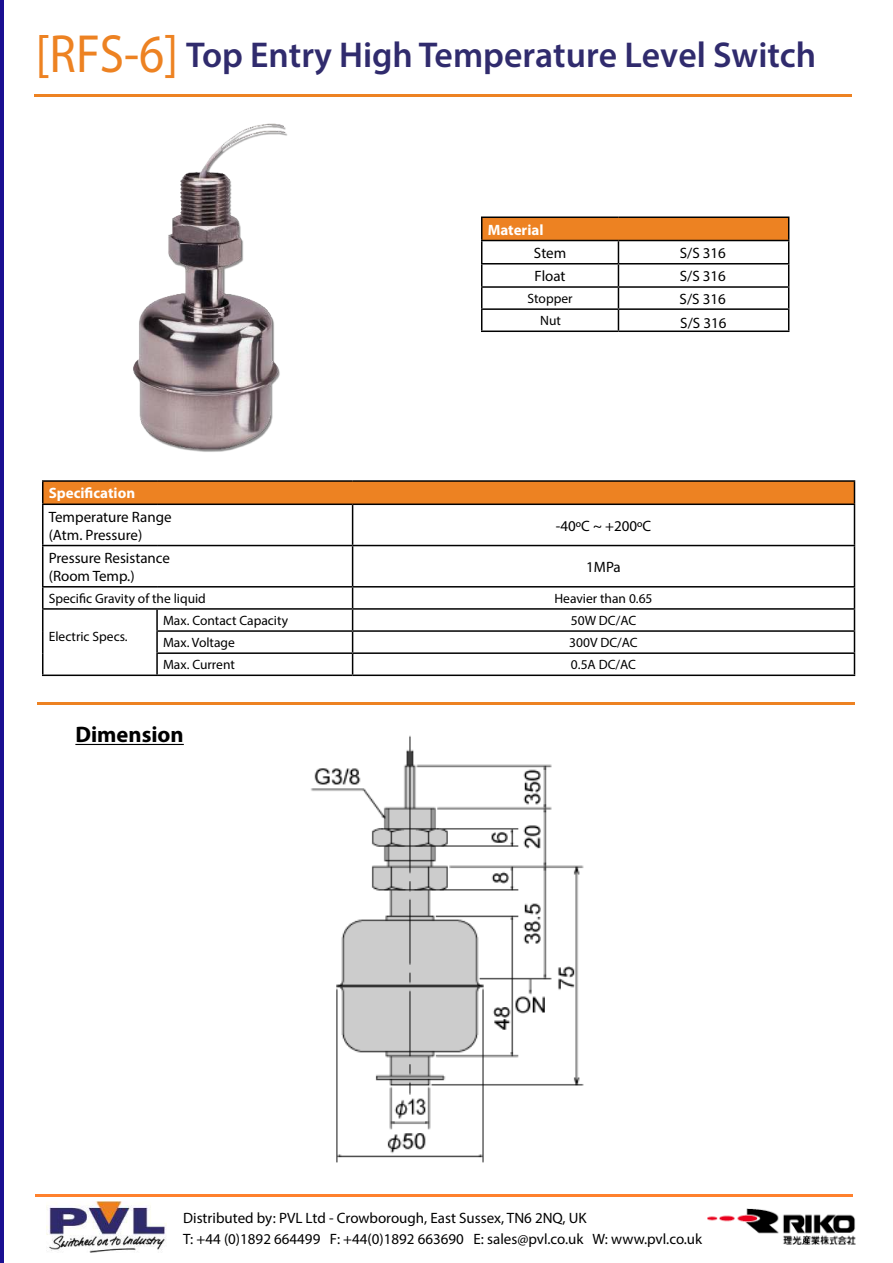
<style>
.page{position:relative;width:893px;height:1263px;background:#fff}
.page>*{position:absolute;margin:0;border:0;box-sizing:border-box;transform-origin:0 0}
.t1{font:600 36px "Myriad Pro";color:#302b6d}
.t2{font:700 22.5px "Myriad Pro";color:#000}
.t3{font:15px/18px "Myriad Pro";color:#000}
.t4{font:700 15px "Myriad Pro";color:#fff}
.t5{font:13.5px "Myriad Pro";color:#000}
.s1{font-weight:400;font-size:54px;color:#ed8222}
</style>
<div class="page">
<hr style="left:0;top:0;width:4px;height:1263px;background:#1a0f92">
<hr style="left:36px;top:1194px;width:817px;height:2px;background:#ff812d">
<img style="left:47px;top:1201px;width:119px;height:52px">
<hr style="left:34px;top:94px;width:817px;height:2px;background:#ed8222">
<hr style="left:481px;top:216px;width:137px;height:2px;background:#000">
<hr style="left:618px;top:216px;width:171px;height:2px;background:#000">
<svg style="left:481px;top:218px;width:308px;height:112px"></svg>
<hr style="left:481px;top:330px;width:137px;height:2px;background:#000">
<hr style="left:618px;top:330px;width:171px;height:2px;background:#000">
<div style="left:43px;top:481px;width:811px;height:23px;background:#ed8222"></div>
<svg style="left:43px;top:505px;width:811px;height:169px"></svg>
<hr style="left:42px;top:480px;width:115px;height:2px;background:#000">
<svg style="left:42px;top:482px;width:1px;height:21px"></svg>
<hr style="left:157px;top:480px;width:196px;height:2px;background:#000">
<hr style="left:353px;top:480px;width:502px;height:2px;background:#000">
<svg style="left:854px;top:482px;width:1px;height:21px"></svg>
<hr style="left:42px;top:503px;width:115px;height:2px;background:#000">
<hr style="left:42px;top:505px;width:1px;height:40px;background:#000">
<hr style="left:157px;top:503px;width:196px;height:2px;background:#000">
<hr style="left:353px;top:503px;width:502px;height:2px;background:#000">
<hr style="left:352px;top:505px;width:1px;height:40px;background:#000">
<hr style="left:854px;top:505px;width:1px;height:40px;background:#000">
<hr style="left:42px;top:545px;width:115px;height:1px;background:#000">
<hr style="left:42px;top:546px;width:1px;height:40px;background:#000">
<hr style="left:157px;top:545px;width:196px;height:1px;background:#000">
<hr style="left:353px;top:545px;width:502px;height:1px;background:#000">
<hr style="left:352px;top:546px;width:1px;height:40px;background:#000">
<hr style="left:854px;top:546px;width:1px;height:40px;background:#000">
<hr style="left:42px;top:586px;width:115px;height:1px;background:#000">
<hr style="left:157px;top:586px;width:196px;height:1px;background:#000">
<hr style="left:353px;top:586px;width:502px;height:1px;background:#000">
<hr style="left:42px;top:608px;width:115px;height:2px;background:#000">
<hr style="left:157px;top:608px;width:196px;height:2px;background:#000">
<hr style="left:156px;top:610px;width:2px;height:20px;background:#000">
<hr style="left:353px;top:608px;width:502px;height:2px;background:#000">
<hr style="left:156px;top:630px;width:197px;height:2px;background:#000">
<hr style="left:156px;top:632px;width:2px;height:20px;background:#000">
<hr style="left:353px;top:630px;width:502px;height:2px;background:#000">
<svg style="left:42px;top:587px;width:1px;height:87px"></svg>
<hr style="left:156px;top:652px;width:197px;height:2px;background:#000">
<hr style="left:156px;top:654px;width:2px;height:20px;background:#000">
<hr style="left:353px;top:652px;width:502px;height:2px;background:#000">
<svg style="left:352px;top:587px;width:1px;height:87px"></svg>
<svg style="left:854px;top:587px;width:1px;height:87px"></svg>
<hr style="left:42px;top:674px;width:115px;height:2px;background:#000">
<hr style="left:157px;top:674px;width:196px;height:2px;background:#000">
<hr style="left:353px;top:674px;width:502px;height:2px;background:#000">
<hr style="left:75px;top:744px;width:109px;height:1px;background:#000">
<hr style="left:38px;top:703px;width:817px;height:2px;background:#ed8222">
<img style="left:708px;top:1208px;width:147px;height:36px">
<img style="left:311px;top:735px;width:273px;height:428px">
<img style="left:125px;top:96px;width:166px;height:356px">
<h1 class="t1" style="left:36px;top:42px;width:782px"><span class="s1">[RFS-6]</span> Top Entry High Temperature Level Switch</h1>
<p class="t4" style="left:488px;top:224px;width:57px">Material</p>
<p class="t3" style="left:534px;top:245px;width:34px">Stem</p>
<p class="t3" style="left:680px;top:245px;width:48px">S/S 316</p>
<p class="t3" style="left:535px;top:268px;width:32px">Float</p>
<p class="t3" style="left:680px;top:268px;width:48px">S/S 316</p>
<p class="t5" style="left:528px;top:293px;width:46px">Stopper</p>
<p class="t3" style="left:680px;top:292px;width:48px">S/S 316</p>
<p class="t5" style="left:540px;top:316px;width:22px">Nut</p>
<p class="t3" style="left:680px;top:315px;width:48px">S/S 316</p>
<p class="t4" style="left:49px;top:487px;width:88px">Specification</p>
<p class="t3" style="left:49px;top:509px;width:124px">Temperature Range (Atm. Pressure)</p>
<p class="t3" style="left:556px;top:518px;width:97px">-40ºC ~ +200ºC</p>
<p class="t3" style="left:49px;top:550px;width:123px">Pressure Resistance (Room Temp.)</p>
<p class="t3" style="left:586px;top:559px;width:36px">1MPa</p>
<p class="t5" style="left:49px;top:593px;width:159px">Specific Gravity of the liquid</p>
<p class="t5" style="left:554px;top:593px;width:100px">Heavier than 0.65</p>
<p class="t5" style="left:49px;top:631px;width:80px">Electric Specs.</p>
<p class="t5" style="left:163px;top:615px;width:126px">Max. Contact Capacity</p>
<p class="t5" style="left:571px;top:615px;width:67px">50W DC/AC</p>
<p class="t5" style="left:163px;top:637px;width:73px">Max. Voltage</p>
<p class="t5" style="left:569px;top:637px;width:70px">300V DC/AC</p>
<p class="t5" style="left:163px;top:659px;width:73px">Max. Current</p>
<p class="t5" style="left:571px;top:659px;width:67px">0.5A DC/AC</p>
<h2 class="t2" style="left:75px;top:726px;width:110px">Dimension</h2>
<p class="t3" style="left:183px;top:1209px;width:521px;line-height:21px">Distributed by: PVL Ltd - Crowborough, East Sussex, TN6 2NQ, UK<br>T: +44 (0)1892 664499 F: +44(0)1892 663690 E: sales@pvl.co.uk W: www.pvl.co.uk</p>
</div>
